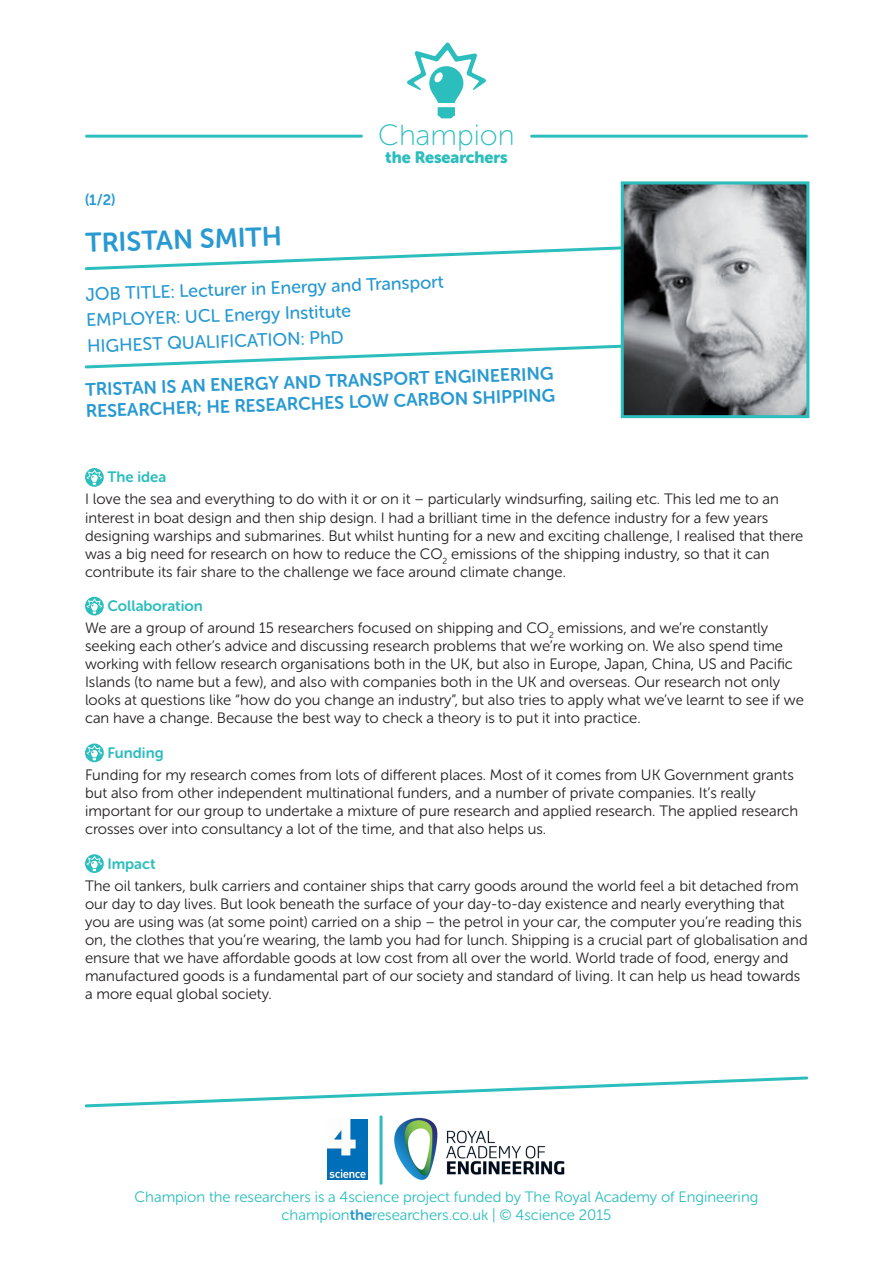
<style>
.page{position:relative;width:893px;height:1263px;background:#fff}
.page>*{position:absolute;margin:0;border:0;box-sizing:border-box;transform-origin:0 0}
.t1{font:29.25px "Museo Sans Rounded 100";color:#2cbdbd}
.t2{font:27px "Museo Sans Rounded 700";color:#2899d1}
.t3{font:18px/25.8px "Museo Sans Rounded 500";color:#2899d1}
.t4{font:18px/21.6px "Museo Sans Rounded 700";color:#2899d1}
.t5{font:16.35px "Museo Sans Rounded 900";color:#2cbdbd}
.t6{font:15px/18px "Museo Sans Rounded 300";color:#231f20}
.t7{font:15px/18px "Museo Sans Rounded 300";color:#2cbdbd;text-align:center}
.t8{font:15px "Museo Sans Rounded 700";color:#2cbdbd}
.t9{font:15px "Museo Sans Rounded 700";color:#2899d1}
.s1{font-family:"Museo Sans Rounded 700";color:#2899d1}
</style>
<div class="page">
<svg style="left:407px;top:42px;width:79px;height:76px"></svg>
<img style="left:394px;top:1117px;width:171px;height:63px">
<img style="left:328px;top:1119px;width:40px;height:60px">
<hr style="left:380px;top:1117px;width:3px;height:66px;background:#2cbdbd">
<hr style="left:87px;top:135px;width:274px;height:3px;background:#2cbdbd">
<hr style="left:532px;top:135px;width:274px;height:3px;background:#2cbdbd">
<svg style="left:84px;top:1076px;width:725px;height:32px"></svg>
<svg style="left:84px;top:238px;width:726px;height:34px"></svg>
<svg style="left:84px;top:336px;width:726px;height:34px"></svg>
<img style="left:625px;top:185px;width:180px;height:229px">
<div style="left:621px;top:181px;width:188px;height:237px;border:3px solid #2cbdbd"></div>
<svg style="left:85px;top:468px;width:19px;height:19px"></svg>
<svg style="left:87px;top:470px;width:15px;height:15px"></svg>
<svg style="left:85px;top:597px;width:19px;height:18px"></svg>
<svg style="left:87px;top:599px;width:15px;height:15px"></svg>
<svg style="left:85px;top:743px;width:19px;height:19px"></svg>
<svg style="left:87px;top:745px;width:15px;height:15px"></svg>
<svg style="left:85px;top:854px;width:19px;height:19px"></svg>
<svg style="left:87px;top:856px;width:15px;height:15px"></svg>
<p class="t9" style="left:85px;top:192px;width:32px">(1/2)</p>
<h2 class="t2" style="left:85px;top:228px;width:198px;rotate:-2deg">tristan smith</h2>
<h1 class="t1" style="left:378px;top:119px;width:138px">Champion</h1>
<p class="t5" style="left:385px;top:148px;width:124px">the Researchers</p>
<p class="t3" style="left:85px;top:282px;width:360px;rotate:-2deg">JOB TITLE: Lecturer in Energy and Transport<br>EMPLOYER: UCL Energy Institute<br>HIGHEST QUALIFICATION: PhD</p>
<p class="t4" style="left:85px;top:379px;width:471px;rotate:-2deg">Tristan is an energy and transport engineering researc her; He researc hes low c arbon shipping</p>
<p class="t8" style="left:108px;top:469px;width:60px">The idea</p>
<p class="t6" style="left:85px;top:490px;width:720px">I love the sea and everything to do with it or on it – particularly windsurfing, sailing etc. This led me to an interest in boat design and then ship design. I had a brilliant time in the defence industry for a few years designing warships and submarines. But whilst hunting for a new and exciting challenge, I realised that there was a big need for research on how to reduce the CO<sub>2</sub> emissions of the shipping industry, so that it can contribute its fair share to the challenge we face around climate change.</p>
<p class="t8" style="left:108px;top:597px;width:97px">Collaboration</p>
<p class="t6" style="left:85px;top:619px;width:720px">We are a group of around 15 researchers focused on shipping and CO<sub>2</sub> emissions, and we’re constantly seeking each other’s advice and discussing research problems that we’re working on. We also spend time working with fellow research organisations both in the UK, but also in Europe, Japan, China, US and Pacific Islands (to name but a few), and also with companies both in the UK and overseas. Our research not only looks at questions like “how do you change an industry”, but also tries to apply what we’ve learnt to see if we can have a change. Because the best way to check a theory is to put it into practice.</p>
<p class="t8" style="left:108px;top:744px;width:58px">Funding</p>
<p class="t6" style="left:85px;top:766px;width:715px">Funding for my research comes from lots of different places. Most of it comes from UK Government grants but also from other independent multinational funders, and a number of private companies. It’s really important for our group to undertake a mixture of pure research and applied research. The applied research crosses over into consultancy a lot of the time, and that also helps us.</p>
<p class="t8" style="left:108px;top:855px;width:50px">I mpact</p>
<p class="t6" style="left:85px;top:877px;width:724px">The oil tankers, bulk carriers and container ships that carry goods around the world feel a bit detached from our day to day lives. But look beneath the surface of your day-to-day existence and nearly everything that you are using was (at some point) carried on a ship – the petrol in your car, the computer you’re reading this on, the clothes that you’re wearing, the lamb you had for lunch. Shipping is a crucial part of globalisation and ensure that we have affordable goods at low cost from all over the world. World trade of food, energy and manufactured goods is a fundamental part of our society and standard of living. It can help us head towards a more equal global society.</p>
<p class="t7" style="left:135px;top:1188px;width:625px">Champion the researchers is a 4science project funded by The Royal Academy of Engineering champion<span class="s1">the</span>researchers.co.uk | © 4science 2015</p>
</div>
